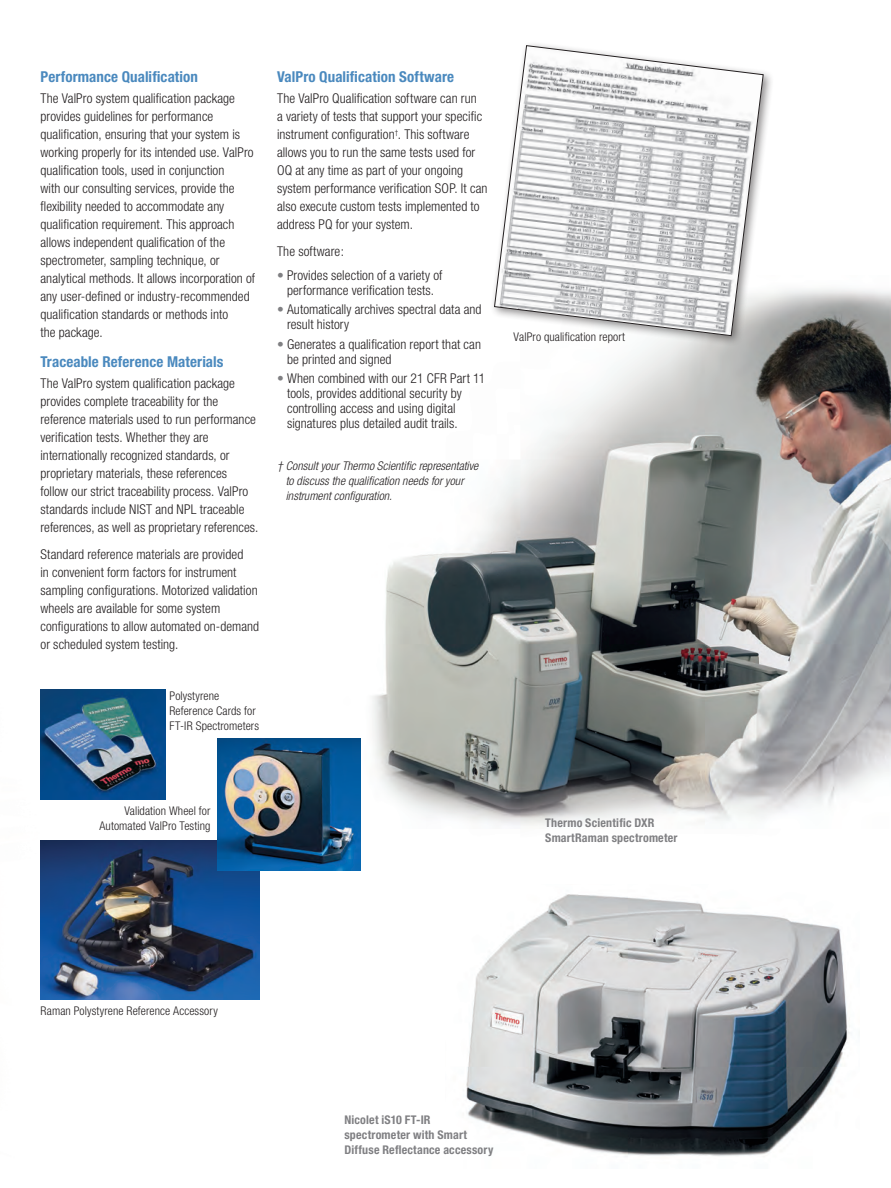
<style>
.page{position:relative;width:891px;height:1188px;background:#fff}
.page>*{position:absolute;margin:0;border:0;box-sizing:border-box;transform-origin:0 0}
.t1{font:700 condensed 15px "Helvetica Neue";letter-spacing:.005em;color:#4a89be}
.t2{font:300 condensed 13.5px/18px "Helvetica Neue";letter-spacing:.005em;color:#231f20}
.t3{font:300 condensed 12px/15px "Helvetica Neue";letter-spacing:.01em;color:#231f20}
.t4{font:700 condensed 12px/15px "Helvetica Neue";letter-spacing:.015em;color:#808083}
.t5{font:italic 300 condensed 12px/15px "Helvetica Neue";letter-spacing:.005em;color:#231f20}
.s1{color:#808083}
</style>
<div class="page">
<img style="left:337px;top:289px;width:554px;height:537px">
<img style="left:466px;top:894px;width:383px;height:262px">
<div style="left:489px;top:41px;width:286px;height:306px;background:#231f20;opacity:.5"></div>
<svg style="left:494px;top:45px;width:270px;height:291px"></svg>
<img style="left:40px;top:840px;width:219px;height:160px">
<img style="left:40px;top:690px;width:125px;height:110px">
<img style="left:217px;top:739px;width:144px;height:131px">
<p class="t1" style="left:40px;top:67px;width:159px">Performance Qualification</p>
<p class="t2" style="left:40px;top:89px;width:216px">The ValPro system qualification package provides guidelines for performance qualification, ensuring that your system is working properly for its intended use. ValPro qualification tools, used in conjunction<br>with our consulting services, provide the flexibility needed to accommodate any qualification requirement. This approach allows independent qualification of the spectrometer, sampling technique, or analytical methods. It allows incorporation of any user-defined or industry-recommended qualification standards or methods into<br>the package.</p>
<p class="t1" style="left:40px;top:352px;width:185px">Traceable Reference Materials</p>
<p class="t2" style="left:40px;top:374px;width:219px">The ValPro system qualification package provides complete traceability for the reference materials used to run performance verification tests. Whether they are internationally recognized standards, or proprietary materials, these references<br>follow our strict traceability process. ValPro standards include NIST and NPL traceable references, as well as proprietary references.</p>
<p class="t2" style="left:40px;top:545px;width:220px">Standard reference materials are provided<br>in convenient form factors for instrument sampling configurations. Motorized validation wheels are available for some system configurations to allow automated on-demand or scheduled system testing.</p>
<p class="t3" style="left:169px;top:688px;width:91px">Polystyrene<br>Reference Cards for<br>FT-IR Spectrometers</p>
<p class="t1" style="left:277px;top:67px;width:179px">ValPro Qualification Software</p>
<p class="t2" style="left:277px;top:89px;width:212px">The ValPro Qualification software can run<br>a variety of tests that support your specific instrument configuration<sup>†</sup>. This software allows you to run the same tests used for OQ at any time as part of your ongoing system performance verification SOP. It can also execute custom tests implemented to address PQ for your system.</p>
<p class="t2" style="left:277px;top:242px;width:68px">The software:</p>
<p class="t2" style="left:277px;top:267px;width:167px;line-height:15px;text-align:center"><span class="s1">•</span> Provides selection of a variety of performance verification tests.</p>
<p class="t2" style="left:287px;top:302px;width:196px;line-height:15px;text-indent:-10px"><span class="s1">•</span> Automatically archives spectral data and result history</p>
<p class="t2" style="left:287px;top:336px;width:195px;line-height:15px;text-indent:-10px"><span class="s1">•</span> Generates a qualification report that can be printed and signed</p>
<p class="t2" style="left:287px;top:371px;width:200px;line-height:15px;text-indent:-10px"><span class="s1">•</span> When combined with our 21 CFR Part 11 tools, provides additional security by controlling access and using digital signatures plus detailed audit trails.</p>
<p class="t5" style="left:286px;top:459px;width:194px;text-indent:-9px">† Consult your Thermo Scientific representative to discuss the qualification needs for your instrument configuration.</p>
<p class="t3" style="left:514px;top:329px;width:113px">ValPro qualification report</p>
<p class="t3" style="left:99px;top:803px;width:113px;text-align:right">Validation Wheel for<br>Automated ValPro Testing</p>
<p class="t4" style="left:545px;top:815px;width:134px">Thermo Scientific DXR<br>SmartRaman spectrometer</p>
<p class="t3" style="left:41px;top:1003px;width:179px">Raman Polystyrene Reference Accessory</p>
<p class="t4" style="left:344px;top:1112px;width:150px">Nicolet iS10 FT-IR spectrometer with Smart<br>Diffuse Reflectance accessory</p>
</div>
